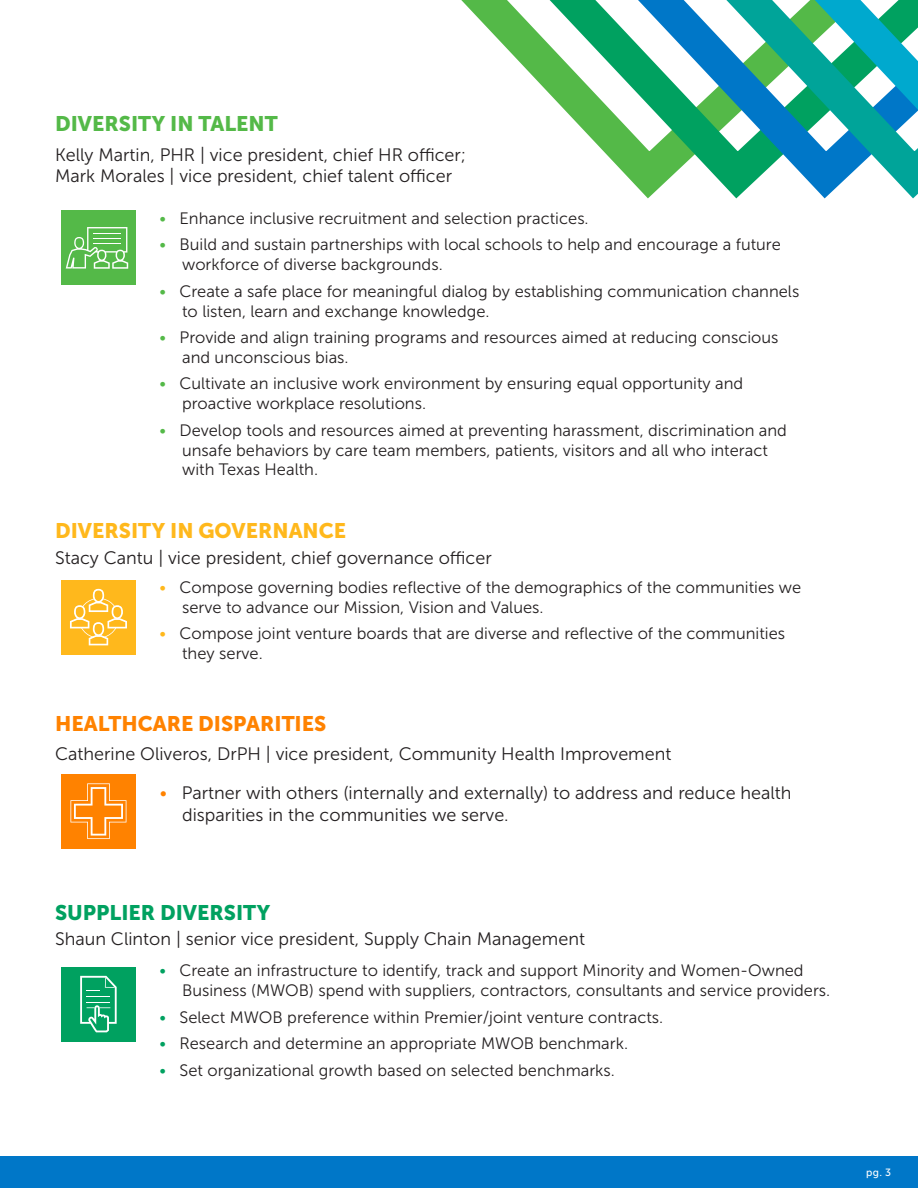
<style>
.page{position:relative;width:918px;height:1188px;background:#fff}
.page>*{position:absolute;margin:0;border:0;box-sizing:border-box;transform-origin:0 0}
.t1{font:21px "Museo Sans 900";color:#ffb81c}
.t2{font:21px "Museo Sans 900";color:#ff8200}
.t3{font:21px "Museo Sans 900";color:#00a160}
.t4{font:21px "Museo Sans 900";color:#54b948}
.t5{font:18px/21.6px "Museo Sans 300";color:#231f20}
.t6{font:16.5px/19.8px "Museo Sans 300";color:#231f20}
.t7{font:10.5px "Museo Sans 500";color:#fff}
.s1{color:#54b948}
.s2{color:#ffb81c}
.s3{color:#ff8200}
.s4{color:#00a160}
</style>
<div class="page">
<div style="left:61px;top:580px;width:75px;height:75px;background:#ffb81c"></div>
<svg style="left:70px;top:589px;width:57px;height:56px"></svg>
<div style="left:61px;top:774px;width:75px;height:75px;background:#ff8200"></div>
<svg style="left:70px;top:783px;width:56px;height:56px"></svg>
<div style="left:61px;top:967px;width:75px;height:75px;background:#00a160"></div>
<svg style="left:80px;top:976px;width:37px;height:56px"></svg>
<div style="left:61px;top:210px;width:75px;height:75px;background:#54b948"></div>
<svg style="left:66px;top:227px;width:62px;height:42px"></svg>
<div style="left:0;top:1156px;width:918px;height:32px;background:#0077c8"></div>
<svg style="left:472px;top:0;width:88px;height:105px"></svg>
<svg style="left:560px;top:0;width:89px;height:199px"></svg>
<svg style="left:649px;top:0;width:88px;height:199px"></svg>
<svg style="left:737px;top:0;width:181px;height:199px"></svg>
<p class="t4" style="left:55px;top:112px;width:224px">DIVERSITY IN TALENT</p>
<p class="t5" style="left:55px;top:144px;width:413px">Kelly Martin, PHR | vice president, chief HR officer;<br>Mark Morales | vice president, chief talent officer</p>
<p class="t6" style="left:160px;top:208px;width:431px"><span class="s1">•</span> Enhance inclusive recruitment and selection practices.</p>
<p class="t6" style="left:182px;top:235px;width:600px;text-indent:-23px"><span class="s1">•</span> Build and sustain partnerships with local schools to help and encourage a future workforce of diverse backgrounds.</p>
<p class="t6" style="left:182px;top:281px;width:619px;text-indent:-23px"><span class="s1">•</span> Create a safe place for meaningful dialog by establishing communication channels to listen, learn and exchange knowledge.</p>
<p class="t6" style="left:182px;top:328px;width:598px;text-indent:-23px"><span class="s1">•</span> Provide and align training programs and resources aimed at reducing conscious and unconscious bias.</p>
<p class="t6" style="left:182px;top:374px;width:563px;text-indent:-23px"><span class="s1">•</span> Cultivate an inclusive work environment by ensuring equal opportunity and proactive workplace resolutions.</p>
<p class="t6" style="left:182px;top:420px;width:606px;text-indent:-23px"><span class="s1">•</span> Develop tools and resources aimed at preventing harassment, discrimination and unsafe behaviors by care team members, patients, visitors and all who interact with Texas Health.</p>
<p class="t1" style="left:55px;top:519px;width:293px">DIVERSITY IN GOVERNANCE</p>
<p class="t5" style="left:55px;top:547px;width:438px">Stacy Cantu | vice president, chief governance officer</p>
<p class="t6" style="left:182px;top:578px;width:621px;text-indent:-23px"><span class="s2">•</span> Compose governing bodies reflective of the demographics of the communities we serve to advance our Mission, Vision and Values.</p>
<p class="t6" style="left:182px;top:624px;width:605px;text-indent:-23px"><span class="s2">•</span> Compose joint venture boards that are diverse and reflective of the communities they serve.</p>
<p class="t2" style="left:55px;top:712px;width:273px">HEALTHCARE DISPARITIES</p>
<p class="t5" style="left:55px;top:743px;width:618px">Catherine Oliveros, DrPH | vice president, Community Health Improvement</p>
<p class="t5" style="left:182px;top:782px;width:611px;text-indent:-22px"><span class="s3">•</span> Partner with others (internally and externally) to address and reduce health disparities in the communities we serve.</p>
<p class="t3" style="left:55px;top:901px;width:217px">SUPPLIER DIVERSITY</p>
<p class="t5" style="left:55px;top:929px;width:531px">Shaun Clinton | senior vice president, Supply Chain Management</p>
<p class="t6" style="left:182px;top:961px;width:650px;text-indent:-23px"><span class="s4">•</span> Create an infrastructure to identify, track and support Minority and Women-Owned<br>Business (MWOB) spend with suppliers, contractors, consultants and service providers.</p>
<p class="t6" style="left:160px;top:1007px;width:505px"><span class="s4">•</span> Select MWOB preference within Premier/joint venture contracts.</p>
<p class="t6" style="left:160px;top:1034px;width:470px"><span class="s4">•</span> Research and determine an appropriate MWOB benchmark.</p>
<p class="t6" style="left:160px;top:1060px;width:457px"><span class="s4">•</span> Set organizational growth based on selected benchmarks.</p>
<p class="t7" style="left:866px;top:1167px;width:26px">pg. 3</p>
</div>
